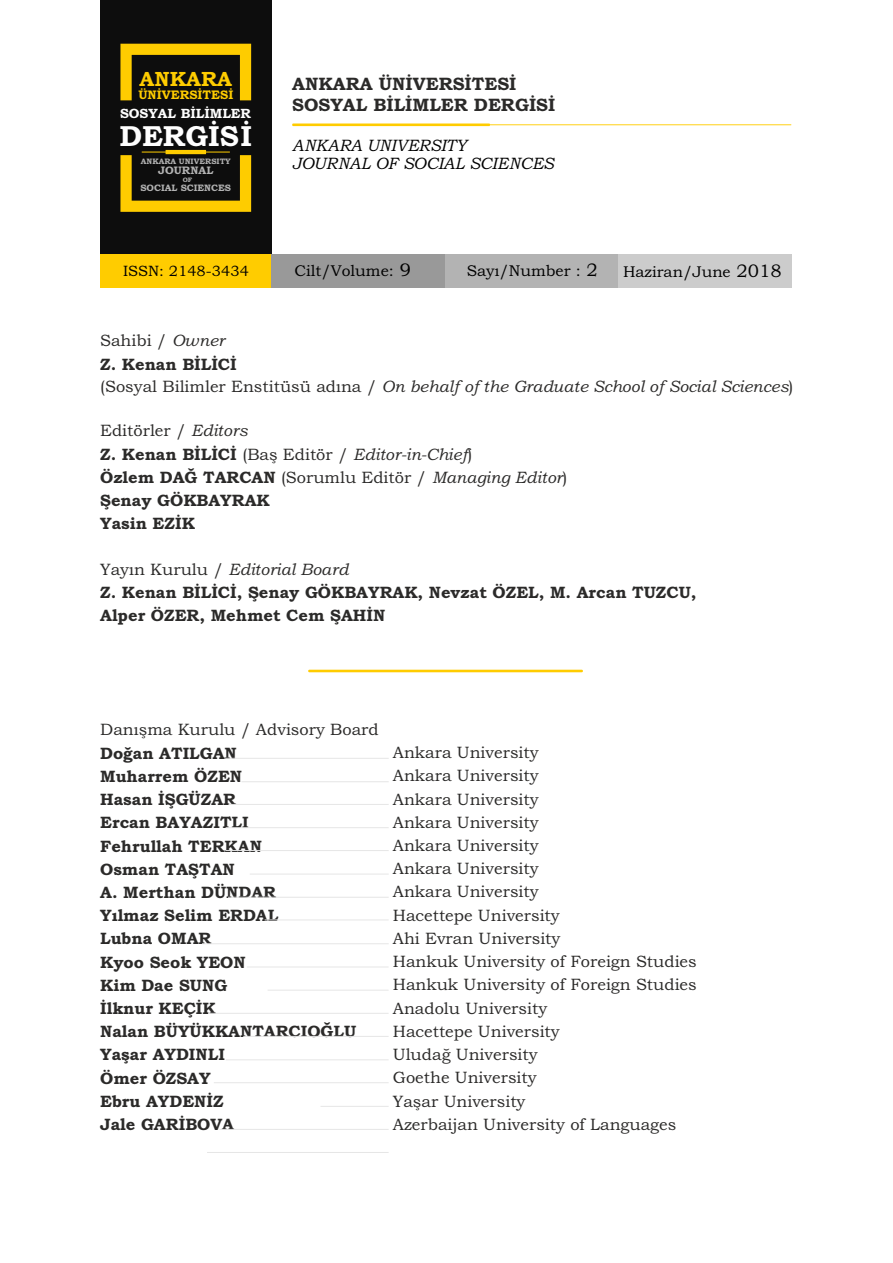
<style>
.page{position:relative;width:893px;height:1263px;background:#fff}
.page>*{position:absolute;margin:0;border:0;box-sizing:border-box;transform-origin:0 0}
.t1{font:700 29.1px "Bookman Old Style";color:#fefefe}
.t2{font:700 20.7px "Bookman Old Style";color:#fecc00}
.t3{font:700 18px/21.1px "Bookman Old Style";color:#2b2a29}
.t4{font:700 16.5px/23.2px "Bookman Old Style";color:#2b2a29}
.t5{font:16.5px/23.2px "Bookman Old Style";color:#2b2a29}
.t6{font:italic 16.5px/22.8px "Bookman Old Style";color:#2b2a29}
.t7{font:italic 16.5px/18.3px "Bookman Old Style";color:#000}
.t8{font:15.75px "Bookman Old Style";color:#000}
.t9{font:15.6px "Bookman Old Style";color:#000}
.t10{font:15px "Bookman Old Style";color:#000}
.t11{font:700 13.5px "Bookman Old Style";color:#fefefe}
.t12{font:700 12.45px "Bookman Old Style";color:#fecc00}
.t13{font:700 10.95px "Bookman Old Style";color:#b3b3b3}
.t14{font:700 9.3px "Bookman Old Style";color:#b3b3b3}
.t15{font:700 7.95px "Bookman Old Style";color:#b3b3b3}
.t16{font:700 6.45px "Bookman Old Style";color:#b3b3b3}
.s1{font-size:18.3px}
.s2{font-style:normal}
.s3{font-weight:700;font-style:normal}
.s4{font-weight:400}
.s5{font-weight:400;font-style:italic}
</style>
<div class="page">
<div style="left:445px;top:254px;width:173px;height:34px;background:#b3b3b3"></div>
<div style="left:618px;top:254px;width:173px;height:34px;background:#ccc"></div>
<div style="left:100px;top:0;width:172px;height:254px;background:#0d0d0d"></div>
<div style="left:100px;top:254px;width:172px;height:34px;background:#fc0"></div>
<div style="left:272px;top:254px;width:173px;height:34px;background:#999"></div>
<hr style="left:225px;top:758px;width:164px;height:1px;background:#e6e6e6">
<hr style="left:241px;top:781px;width:148px;height:1px;background:#e6e6e6">
<hr style="left:229px;top:804px;width:160px;height:1px;background:#e6e6e6">
<hr style="left:226px;top:827px;width:163px;height:1px;background:#e6e6e6">
<hr style="left:226px;top:850px;width:163px;height:1px;background:#e6e6e6">
<hr style="left:250px;top:874px;width:139px;height:1px;background:#e6e6e6">
<hr style="left:228px;top:897px;width:161px;height:1px;background:#e6e6e6">
<hr style="left:265px;top:919px;width:124px;height:1px;background:#e6e6e6">
<hr style="left:202px;top:943px;width:187px;height:1px;background:#e6e6e6">
<hr style="left:247px;top:966px;width:142px;height:1px;background:#e6e6e6">
<hr style="left:268px;top:990px;width:121px;height:1px;background:#e6e6e6">
<hr style="left:208px;top:1013px;width:181px;height:1px;background:#e6e6e6">
<hr style="left:243px;top:1036px;width:146px;height:1px;background:#e6e6e6">
<hr style="left:226px;top:1059px;width:163px;height:1px;background:#e6e6e6">
<hr style="left:214px;top:1082px;width:175px;height:1px;background:#e6e6e6">
<hr style="left:320px;top:1106px;width:69px;height:1px;background:#e6e6e6">
<hr style="left:219px;top:1129px;width:170px;height:1px;background:#e6e6e6">
<hr style="left:207px;top:1152px;width:182px;height:1px;background:#e6e6e6">
<hr style="left:308px;top:670px;width:275px;height:2px;background:#fc0">
<hr style="left:142px;top:152px;width:88px;height:1px;background:#fecc00">
<hr style="left:166px;top:150px;width:40px;height:4px;background:#fecc00">
<svg style="left:120px;top:155px;width:131px;height:57px"></svg>
<svg style="left:120px;top:44px;width:131px;height:56px"></svg>
<svg style="left:292px;top:123px;width:499px;height:3px"></svg>
<p class="t2" style="left:140px;top:71px;width:94px">ANKARA</p>
<p class="t12" style="left:138px;top:91px;width:97px">ÜNİVERSİTESİ</p>
<h1 class="t1" style="left:119px;top:125px;width:134px">DERGİSİ</h1>
<p class="t15" style="left:141px;top:159px;width:92px">ANKARA UNIVERSITY</p>
<p class="t13" style="left:158px;top:167px;width:57px">JOURNAL</p>
<p class="t16" style="left:183px;top:177px;width:11px">OF</p>
<p class="t14" style="left:140px;top:184px;width:92px">SOCIAL SCIENCES</p>
<p class="t11" style="left:120px;top:108px;width:133px">SOSYAL BİLİMLER</p>
<p class="t3" style="left:292px;top:75px;width:265px">ANKARA ÜNİVERSİTESİ<br>SOSYAL BİLİMLER DERGİSİ</p>
<p class="t7" style="left:292px;top:138px;width:263px">ANKARA UNIVERSITY<br>JOURNAL OF SOCIAL SCIENCES</p>
<p class="t10" style="left:123px;top:265px;width:127px">ISSN: 2148-3434</p>
<p class="t8" style="left:294px;top:265px;width:118px">Cilt/Volume: <span class="s1">9</span></p>
<p class="t8" style="left:467px;top:264px;width:133px">Sayı/Number : <span class="s1">2</span></p>
<p class="t9" style="left:623px;top:266px;width:160px">Haziran/June <span class="s1">2018</span></p>
<p class="t6" style="left:100px;top:331px;width:695px"><span class="s2">Sahibi /</span> Owner<br><span class="s3">Z. Kenan BİLİCİ<br></span><span class="s2">(Sosyal Bilimler Enstitüsü adına /</span> On behalf of the Graduate School of Social Sciences<span class="s2">)</span></p>
<p class="t4" style="left:100px;top:421px;width:469px"><span class="s4">Editörler /</span> <span class="s5">Editors<br></span>Z. Kenan BİLİCİ <span class="s4">(Baş Editör /</span> <span class="s5">Editor-in-Chief</span><span class="s4">)<br></span>Özlem DAĞ TARCAN <span class="s4">(Sorumlu Editör /</span> <span class="s5">Managing Editor</span><span class="s4">)<br></span>Şenay GÖKBAYRAK<br>Yasin EZİK</p>
<p class="t4" style="left:100px;top:559px;width:598px"><span class="s4">Yayın Kurulu /</span> <span class="s5">Editorial Board<br></span>Z. Kenan BİLİCİ, Şenay GÖKBAYRAK, Nevzat ÖZEL, M. Arcan TUZCU,<br>Alper ÖZER, Mehmet Cem ŞAHİN</p>
<p class="t5" style="left:100px;top:720px;width:280px">Danışma Kurulu / Advisory Board</p>
<p class="t4" style="left:100px;top:743px;width:258px">Doğan ATILGAN<br>Muharrem ÖZEN<br>Hasan İŞGÜZAR<br>Ercan BAYAZITLI<br>Fehrullah TERKAN<br>Osman TAŞTAN<br>A. Merthan DÜNDAR<br>Yılmaz Selim ERDAL<br>Lubna OMAR<br>Kyoo Seok YEON<br>Kim Dae SUNG<br>İlknur KEÇİK<br>Nalan BÜYÜKKANTARCIOĞLU<br>Yaşar AYDINLI<br>Ömer ÖZSAY<br>Ebru AYDENİZ<br>Jale GARİBOVA</p>
<p class="t5" style="left:393px;top:742px;width:305px">Ankara University<br>Ankara University<br>Ankara University<br>Ankara University<br>Ankara University<br>Ankara University<br>Ankara University<br>Hacettepe University<br>Ahi Evran University<br>Hankuk University of Foreign Studies<br>Hankuk University of Foreign Studies<br>Anadolu University<br>Hacettepe University<br>Uludağ University<br>Goethe University<br>Yaşar University<br>Azerbaijan University of Languages</p>
</div>
